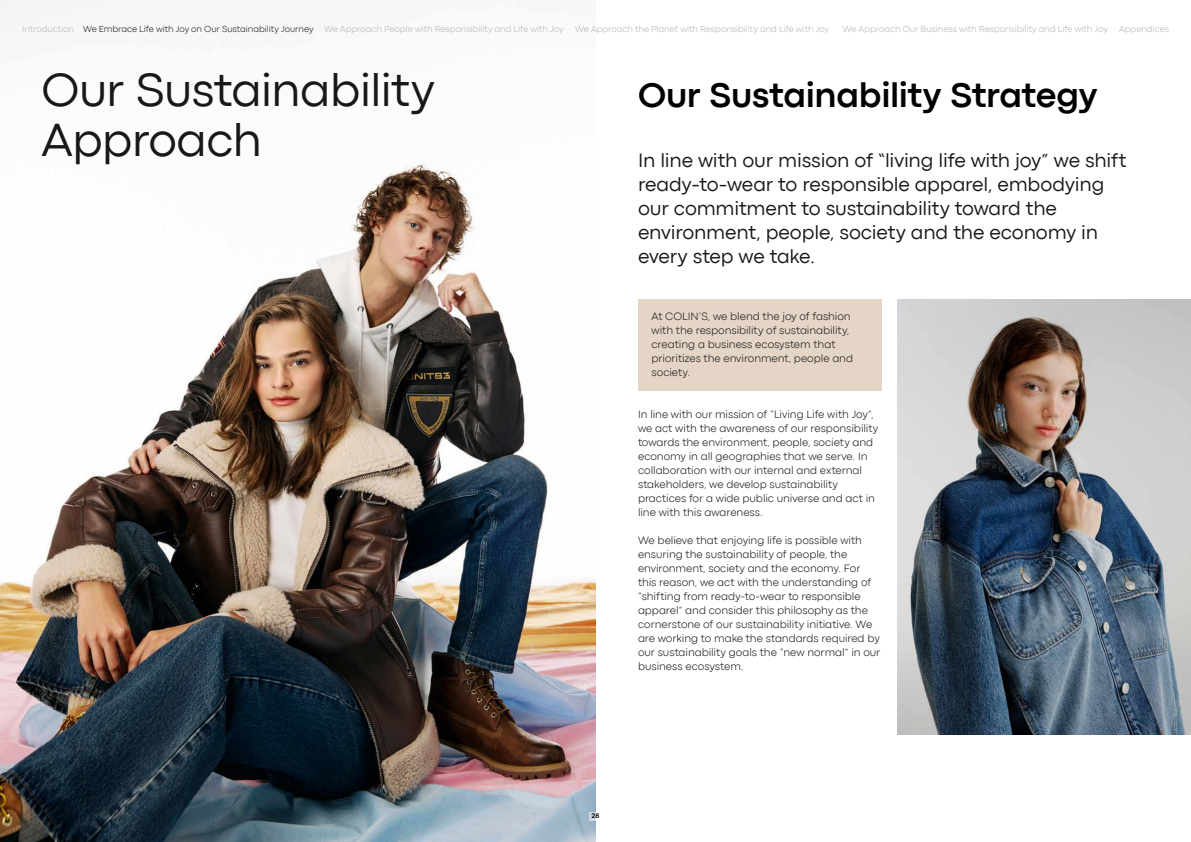
<style>
.page{position:relative;width:1191px;height:842px;background:#fff}
.page>*{position:absolute;margin:0;border:0;box-sizing:border-box;transform-origin:0 0}
.t1{font:48px/50px "Codec Pro News";letter-spacing:-.015em;color:#181818}
.t2{font:700 36px "Codec Pro";letter-spacing:-.01em;color:#000}
.t3{font:20px/24px "Codec Pro News";letter-spacing:-.01em;color:#181818}
.t4{font:300 11px/14px "Codec Pro";letter-spacing:-.005em;color:#181818}
.t5{font:300 9px "Codec Pro";letter-spacing:-.005em;color:#b2b5b6}
.t6{font:700 7px "Codec Pro";color:#000}
.s1{color:#181818}
</style>
<div class="page">
<img style="left:0;top:0;width:595px;height:842px">
<div style="left:638px;top:299px;width:243px;height:92px;background:#e4d5c6"></div>
<img style="left:897px;top:299px;width:294px;height:435px">
<svg style="left:589px;top:812px;width:7px;height:8px"></svg>
<p class="t5" style="left:22px;top:24px;width:543px">Introduction <span class="s1">We Embrace Life with Joy on Our Sustainability Journey</span> We Approach People with Responsibility and Life with Joy</p>
<p class="t5" style="left:575px;top:24px;width:255px">We Approach the Planet with Responsibility and Life with Joy</p>
<p class="t5" style="left:843px;top:24px;width:328px">We Approach Our Business with Responsibility and Life with Joy Appendices</p>
<h1 class="t1" style="left:41px;top:65px;width:395px">Our Sustainability<br>Approach</h1>
<h2 class="t2" style="left:638px;top:73px;width:461px">Our Sustainability Strategy</h2>
<h3 class="t3" style="left:638px;top:148px;width:490px">In line with our mission of “living life with joy” we shift ready-to-wear to responsible apparel, embodying our commitment to sustainability toward the environment, people, society and the economy in every step we take.</h3>
<p class="t4" style="left:651px;top:309px;width:203px">At COLIN’S, we blend the joy of fashion with the responsibility of sustainability, creating a business ecosystem that prioritizes the environment, people and society.</p>
<p class="t4" style="left:638px;top:407px;width:242px">In line with our mission of “Living Life with Joy”, we act with the awareness of our responsibility towards the environment, people, society and economy in all geographies that we serve. In collaboration with our internal and external stakeholders, we develop sustainability practices for a wide public universe and act in line with this awareness.</p>
<p class="t4" style="left:638px;top:533px;width:244px">We believe that enjoying life is possible with ensuring the sustainability of people, the environment, society and the economy. For this reason, we act with the understanding of “shifting from ready-to-wear to responsible apparel” and consider this philosophy as the cornerstone of our sustainability initiative. We are working to make the standards required by our sustainability goals the “new normal” in our business ecosystem.</p>
<p class="t6" style="left:591px;top:812px;width:9px">28</p>
</div>
